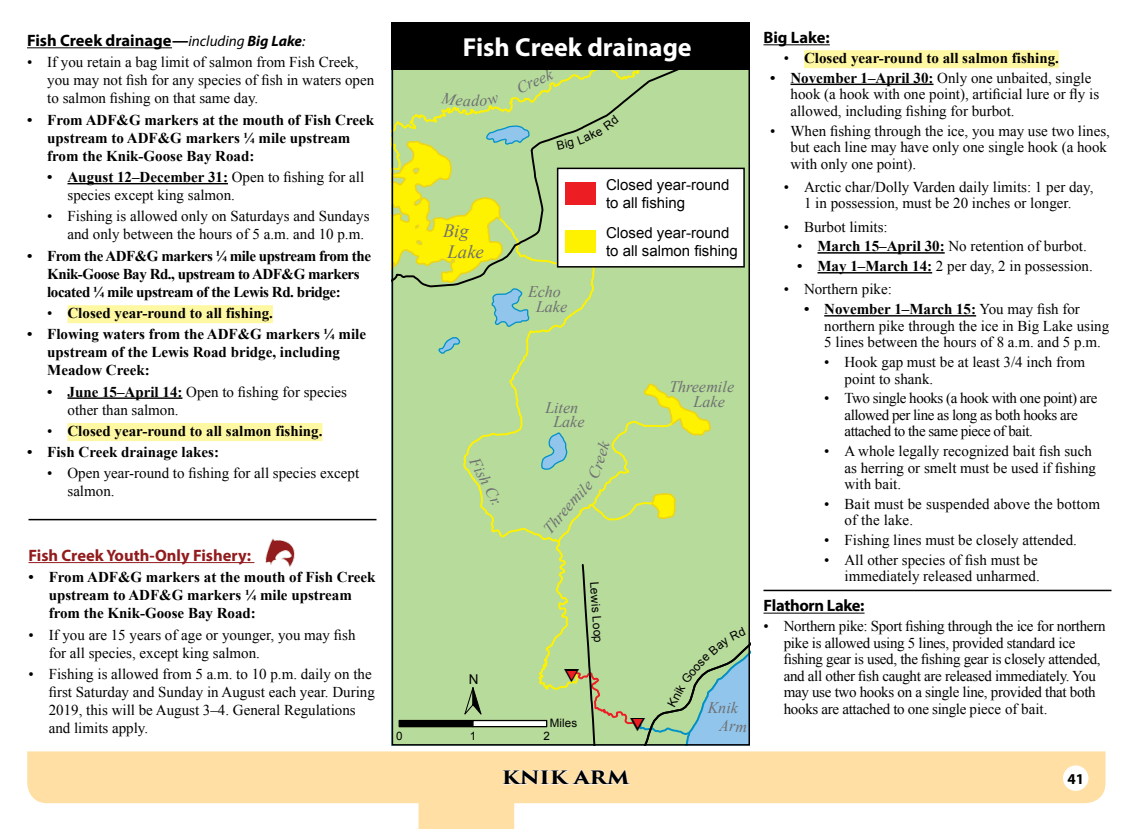
<style>
.page{position:relative;width:1134px;height:829px;background:#fff}
.page>*{position:absolute;margin:0;border:0;box-sizing:border-box;transform-origin:0 0}
.Special_no_Rule{font:700 26.1px "Myriad Pro";color:#fff}
.t1{font:italic 18.6px/21.6px "Times New Roman";letter-spacing:-.005em;color:#6e7072}
.t2{font:700 18px "Trajan Pro 3";color:#000;scale:1.18 1}
.Special_no_Rule-2{font:700 16.5px "Myriad Pro";color:#000}
.Sub_Bullets{font:700 16.5px "Myriad Pro";color:#921b1d}
.Special_w_Rule{font:700 16.5px "Myriad Pro";letter-spacing:-.02em;color:#000}
.Main_Bullets{font:700 16.5px "Myriad Pro";color:#000}
.t3{font:italic 16.05px/14.5px "Times New Roman";color:#6e7072}
.t4{font:16.05px "ESRI Default Marker";color:#ed1d24}
.t5{font:15px/16.5px "Times New Roman";color:#000}
.t6{font:700 15px/18px "Times New Roman";color:#000}
.t7{font:15px/16.5px "Times New Roman";letter-spacing:-.02em;color:#000}
.t8{font:700 15px/18px "Times New Roman";letter-spacing:-.03em;color:#000}
.t9{font:15px/16.5px "Times New Roman";letter-spacing:-.03em;color:#000}
.t10{font:15px "Arial";color:#000}
.t11{font:700 15px "Myriad Pro";color:#000}
.t12{font:13.5px "Arial";color:#000}
.t13{font:11.85px "Arial";color:#000}
.t14{font:11.55px "Arial";color:#000}
.s1{font-weight:400;font-style:italic;font-size:15px}
.s2{font-style:italic;font-size:15px}
.s3{font-weight:700}
.s4{font-weight:400}
.s5{font-size:24.15px;color:#000}
</style>
<div class="page">
<hr style="left:27px;top:47px;width:145px;height:1px;background:#000">
<hr style="left:68px;top:183px;width:160px;height:1px;background:#000">
<div style="left:68px;top:305px;width:205px;height:18px;background:#fff8a3"></div>
<hr style="left:68px;top:397px;width:115px;height:1px;background:#000">
<div style="left:68px;top:423px;width:255px;height:18px;background:#fff8a3"></div>
<hr style="left:764px;top:44px;width:66px;height:1px;background:#000">
<div style="left:804px;top:50px;width:255px;height:18px;background:#fff8a3"></div>
<hr style="left:790px;top:84px;width:144px;height:1px;background:#000">
<hr style="left:818px;top:252px;width:127px;height:1px;background:#000">
<hr style="left:818px;top:272px;width:114px;height:1px;background:#000">
<hr style="left:824px;top:315px;width:152px;height:1px;background:#000">
<hr style="left:764px;top:589px;width:348px;height:2px;background:#000">
<hr style="left:764px;top:612px;width:101px;height:1px;background:#000">
<div style="left:395px;top:327px;width:352px;height:415px;background:#b7db9b"></div>
<svg style="left:438px;top:335px;width:23px;height:19px"></svg>
<div style="left:462px;top:327px;width:134px;height:235px;background:#b7db9b"></div>
<div style="left:399px;top:719px;width:75px;height:7px;background:#000;border:1px solid #000"></div>
<div style="left:392px;top:22px;width:358px;height:48px;background:#000"></div>
<hr style="left:28px;top:562px;width:226px;height:1px;background:#921b1d">
<hr style="left:28px;top:518px;width:348px;height:2px;background:#000">
<img style="left:265px;top:538px;width:30px;height:29px">
<div style="left:27px;top:751px;width:1078px;height:51px;background:#ffdfa4"></div>
<div style="left:1063px;top:765px;width:25px;height:25px;background:#fff;border-radius:50%"></div>
<svg style="left:1066px;top:765px;width:18px;height:5px"></svg>
<svg style="left:411px;top:562px;width:339px;height:266px;background:#c7d8a4"></svg>
<svg style="left:541px;top:382px;width:171px;height:161px;background:#bbdb90"></svg>
<svg style="left:392px;top:70px;width:358px;height:257px"></svg>
<p class="Special_no_Rule-2" style="left:27px;top:30px;width:280px">Fish Creek drainage—<span class="s1">including</span> <span class="s2">Big Lake</span><span class="s1">:</span></p>
<p class="t5" style="left:47px;top:53px;width:329px;line-height:18px;text-indent:-20px">• If you retain a bag limit of salmon from Fish Creek, you may not fish for any species of fish in waters open to salmon fishing on that same day.</p>
<p class="t6" style="left:47px;top:110px;width:328px;text-indent:-20px">• From ADF&amp;G markers at the mouth of Fish Creek upstream to ADF&amp;G markers ¼ mile upstream from the Knik-Goose Bay Road:</p>
<p class="t5" style="left:68px;top:168px;width:298px;line-height:18px;text-indent:-20px"><span class="s3">• August 12–December 31:</span> Open to fishing for all species except king salmon.</p>
<p class="t5" style="left:68px;top:207px;width:304px;line-height:18px;text-indent:-20px">• Fishing is allowed only on Saturdays and Sundays and only between the hours of 5 a.m. and 10 p.m.</p>
<p class="t8" style="left:47px;top:246px;width:325px;text-indent:-20px">• From the ADF&amp;G markers ¼ mile upstream from the<br>Knik-Goose Bay Rd., upstream to ADF&amp;G markers located ¼ mile upstream of the Lewis Rd. bridge:</p>
<p class="t6" style="left:47px;top:303px;width:227px"><span class="s4">•</span> Closed year-round to all fishing.</p>
<p class="t6" style="left:47px;top:324px;width:320px;text-indent:-20px">• Flowing waters from the ADF&amp;G markers ¼ mile upstream of the Lewis Road bridge, including<br>Meadow Creek:</p>
<p class="t5" style="left:68px;top:382px;width:281px;line-height:18px;text-indent:-20px"><span class="s3">• June 15–April 14:</span> Open to fishing for species other than salmon.</p>
<p class="t6" style="left:47px;top:421px;width:277px"><span class="s4">•</span> Closed year-round to all salmon fishing.</p>
<p class="t6" style="left:27px;top:442px;width:194px">• Fish Creek drainage lakes:</p>
<p class="t5" style="left:68px;top:464px;width:293px;line-height:18px;text-indent:-20px">• Open year-round to fishing for all species except salmon.</p>
<p class="Sub_Bullets" style="left:28px;top:544px;width:224px">Fish Creek Youth-Only Fishery:</p>
<p class="t6" style="left:49px;top:567px;width:328px;text-indent:-20px">• From ADF&amp;G markers at the mouth of Fish Creek upstream to ADF&amp;G markers ¼ mile upstream from the Knik-Goose Bay Road:</p>
<p class="t5" style="left:49px;top:625px;width:308px;line-height:18px;text-indent:-20px">• If you are 15 years of age or younger, you may fish for all species, except king salmon.</p>
<p class="t5" style="left:49px;top:664px;width:328px;line-height:18px;text-indent:-20px">• Fishing is allowed from 5 a.m. to 10 p.m. daily on the first Saturday and Sunday in August each year. During 2019, this will be August 3–4. General Regulations and limits apply.</p>
<p class="Special_no_Rule" style="left:463px;top:30px;width:230px">Fish Creek drainage</p>
<p class="t1" style="left:443px;top:219px;width:42px">Big<br>Lake</p>
<p class="t3" style="left:481px;top:454px;width:53px;rotate:62deg">Fish Cr.</p>
<p class="t3" style="left:528px;top:284px;width:41px;text-align:center">Echo<br>Lake</p>
<p class="t10" style="left:606px;top:174px;width:125px">Closed year-round</p>
<p class="t10" style="left:606px;top:192px;width:81px">to all fishing</p>
<p class="t10" style="left:606px;top:223px;width:125px">Closed year-round</p>
<p class="t10" style="left:606px;top:241px;width:133px">to all salmon fishing</p>
<p class="t3" style="left:545px;top:399px;width:41px;text-align:center">Liten<br>Lake</p>
<p class="t3" style="left:694px;top:379px;width:42px;text-indent:-24px">Threemile<br>Lake</p>
<p class="t3" style="left:540px;top:526px;width:39px;rotate:-50deg">Three</p>
<p class="t13" style="left:602px;top:580px;width:63px;rotate:86deg">Lewis Loop</p>
<p class="t12" style="left:469px;top:669px;width:11px">N</p>
<p class="t4" style="left:580px;top:685px;width:18px;rotate:-180deg">#<span class="s5">#</span></p>
<p class="t14" style="left:550px;top:714px;width:29px">Miles</p>
<p class="t14" style="left:396px;top:728px;width:8px">0</p>
<p class="t14" style="left:470px;top:728px;width:8px">1</p>
<p class="t14" style="left:543px;top:728px;width:8px">2</p>
<p class="t4" style="left:646px;top:733px;width:18px;rotate:-180deg">#<span class="s5">#</span></p>
<p class="t13" style="left:664px;top:702px;width:25px;rotate:-62deg">Knik</p>
<p class="t3" style="left:719px;top:697px;width:29px;line-height:18.8px;text-indent:-12px">Knik<br>Arm</p>
<p class="Main_Bullets" style="left:764px;top:27px;width:68px">Big Lake:</p>
<p class="t6" style="left:784px;top:48px;width:277px"><span class="s4">•</span> Closed year-round to all salmon fishing.</p>
<p class="t5" style="left:790px;top:69px;width:310px;text-indent:-20px"><span class="s3">• November 1–April 30:</span> Only one unbaited, single hook (a hook with one point), artificial lure or fly is allowed, including fishing for burbot.</p>
<p class="t5" style="left:790px;top:122px;width:321px;text-indent:-20px">• When fishing through the ice, you may use two lines, but each line may have only one single hook (a hook with only one point).</p>
<p class="t5" style="left:784px;top:178px;width:311px;text-align:center">• Arctic char/Dolly Varden daily limits: 1 per day,<br>1 in possession, must be 20 inches or longer.</p>
<p class="t5" style="left:784px;top:218px;width:106px">• Burbot limits:</p>
<p class="t5" style="left:797px;top:238px;width:289px">• <span class="s3">March 15–April 30:</span> No retention of burbot.</p>
<p class="t5" style="left:797px;top:257px;width:295px"><span class="s3">• May 1–March 14:</span> 2 per day, 2 in possession.</p>
<p class="t5" style="left:784px;top:281px;width:110px">• Northern pike:</p>
<p class="t5" style="left:824px;top:300px;width:286px;text-indent:-20px"><span class="s3">• November 1–March 15:</span> You may fish for northern pike through the ice in Big Lake using<br>5 lines between the hours of 8 a.m. and 5 p.m.</p>
<p class="t5" style="left:844px;top:353px;width:242px;text-indent:-20px">• Hook gap must be at least 3/4 inch from point to shank.</p>
<p class="t9" style="left:844px;top:389px;width:254px;text-indent:-20px">• Two single hooks (a hook with one point) are allowed per line as long as both hooks are attached to the same piece of bait.</p>
<p class="t5" style="left:844px;top:442px;width:253px;text-indent:-20px">• A whole legally recognized bait fish such as herring or smelt must be used if fishing with bait.</p>
<p class="t5" style="left:844px;top:495px;width:257px;text-indent:-20px">• Bait must be suspended above the bottom of the lake.</p>
<p class="t5" style="left:824px;top:531px;width:252px">• Fishing lines must be closely attended.</p>
<p class="t5" style="left:824px;top:551px;width:215px;text-align:right">• All other species of fish must be immediately released unharmed.</p>
<p class="Special_w_Rule" style="left:764px;top:594px;width:103px">Flathorn Lake:</p>
<p class="t7" style="left:784px;top:617px;width:323px;text-indent:-20px">• Northern pike: Sport fishing through the ice for northern pike is allowed using 5 lines, provided standard ice fishing gear is used, the fishing gear is closely attended, and all other fish caught are released immediately. You may use two hooks on a single line, provided that both</p>
<p class="t7" style="left:784px;top:699px;width:263px">hooks are attached to one single piece of bait.</p>
<p class="t2" style="left:502px;top:763px;width:110px">KNIK ARM</p>
<p class="t11" style="left:1068px;top:768px;width:18px">41</p>
</div>
